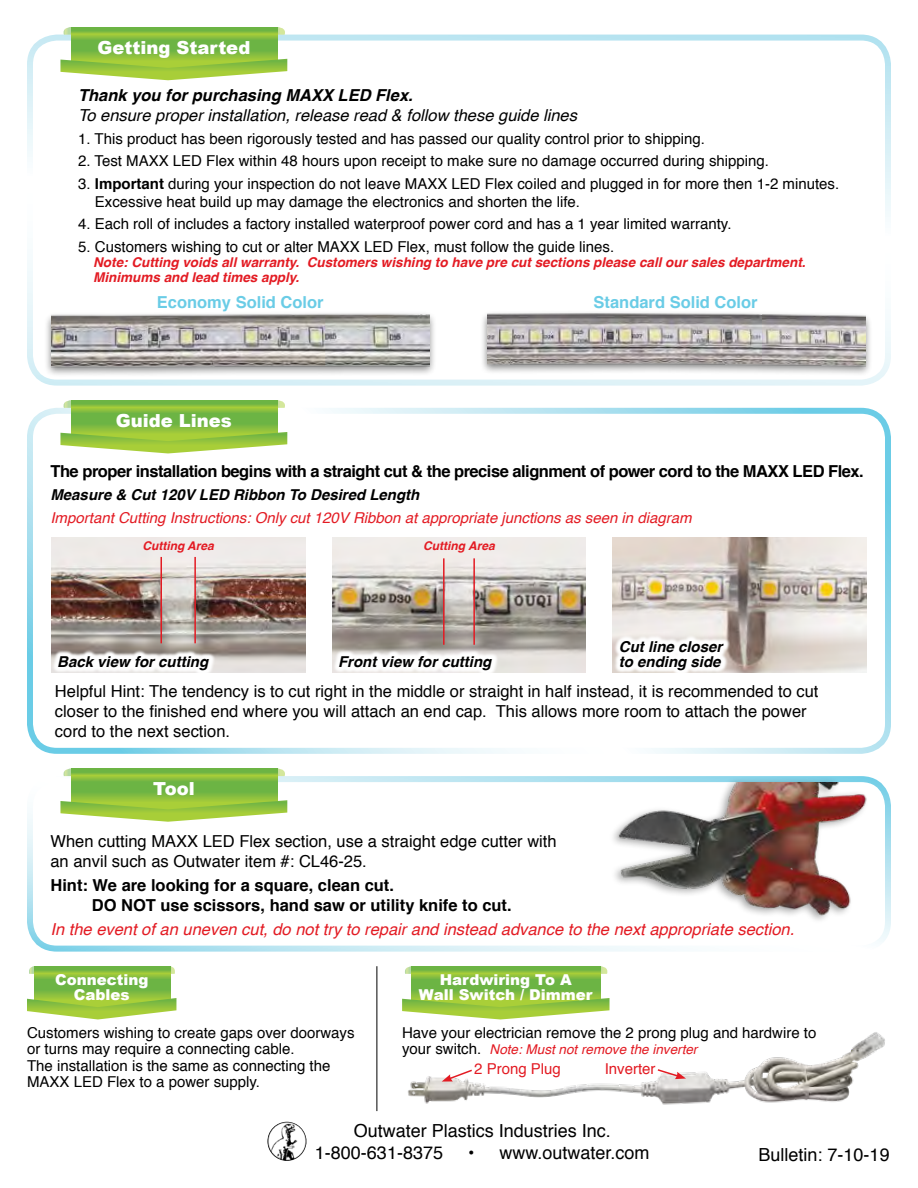
<style>
.page{position:relative;width:918px;height:1188px;background:#fff}
.page>*{position:absolute;margin:0;border:0;box-sizing:border-box;transform-origin:0 0}
.t1{font:18px/21.6px "Helvetica";color:#000}
.t2{font:900 18px "Arial";color:#fff}
.t3{font:16.5px/19.8px "Helvetica";color:#000}
.t4{font:700 16.5px "Helvetica";letter-spacing:-.03em;color:#000}
.t5{font:italic 16.5px "Helvetica";color:#e31b23}
.t6{font:700 16.5px/19.8px "Helvetica";color:#000}
.t7{font:italic 16.5px "Helvetica";color:#000}
.t8{font:700 16.5px "Helvetica";color:#6acce6}
.t9{font:italic 700 16.5px "Helvetica";color:#000}
.t10{font:15px/16.5px "Helvetica";color:#000}
.t11{font:italic 700 15px/15px "Helvetica";color:#000}
.t12{font:italic 15px "Helvetica";color:#e31b23}
.t13{font:900 15px/15px "Arial";color:#fff;text-align:center}
.t14{font:15px "Helvetica";color:#e31b23}
.t15{font:italic 700 13.5px/15px "Helvetica";color:#e31b23}
.t16{font:italic 13.5px "Helvetica";color:#e31b23}
.t17{font:italic 700 12px "Helvetica";color:#e31b23}
.s1{font-weight:700}
.s2{font-style:normal;font-size:15px;color:#000}
</style>
<div class="page">
<img style="left:408px;top:1032px;width:477px;height:73px">
<svg style="left:656px;top:1068px;width:30px;height:11px"></svg>
<svg style="left:442px;top:1068px;width:32px;height:14px"></svg>
<div style="left:27px;top:408px;width:864px;height:346px;border:6px solid #fff;border-radius:27px"></div>
<div style="left:27px;top:35px;width:864px;height:351px;border:6px solid #fff;border-radius:27px"></div>
<div style="left:27px;top:776px;width:864px;height:176px;border:6px solid #fff;border-radius:27px"></div>
<svg style="left:278px;top:27px;width:7px;height:8px"></svg>
<svg style="left:64px;top:27px;width:7px;height:8px"></svg>
<svg style="left:71px;top:27px;width:207px;height:32px;background:#7bba41"></svg>
<svg style="left:60px;top:59px;width:227px;height:21px"></svg>
<svg style="left:278px;top:768px;width:7px;height:8px"></svg>
<svg style="left:64px;top:768px;width:7px;height:8px"></svg>
<svg style="left:71px;top:768px;width:207px;height:32px;background:#7bb941"></svg>
<svg style="left:60px;top:800px;width:227px;height:22px"></svg>
<img style="left:267px;top:1122px;width:40px;height:39px;border-radius:20px">
<div style="left:609px;top:777px;width:260px;height:147px;background:#000;opacity:.35"></div>
<img style="left:608px;top:782px;width:264px;height:136px">
<img style="left:613px;top:538px;width:254px;height:135px">
<svg style="left:278px;top:400px;width:7px;height:8px"></svg>
<svg style="left:64px;top:400px;width:7px;height:8px"></svg>
<svg style="left:71px;top:400px;width:207px;height:32px;background:#7bb941"></svg>
<svg style="left:60px;top:432px;width:227px;height:21px"></svg>
<svg style="left:614px;top:634px;width:116px;height:39px"></svg>
<img style="left:332px;top:538px;width:254px;height:135px">
<img style="left:51px;top:538px;width:254px;height:135px">
<hr style="left:160px;top:557px;width:2px;height:86px;background:#e31b23">
<hr style="left:194px;top:557px;width:2px;height:86px;background:#e31b23">
<hr style="left:443px;top:558px;width:2px;height:87px;background:#e31b23">
<hr style="left:473px;top:558px;width:2px;height:87px;background:#e31b23">
<div style="left:479px;top:310px;width:394px;height:66px;background:#000;opacity:.5"></div>
<img style="left:487px;top:310px;width:378px;height:63px">
<div style="left:43px;top:311px;width:394px;height:66px;background:#000;opacity:.5"></div>
<img style="left:51px;top:311px;width:378px;height:62px">
<svg style="left:170px;top:966px;width:5px;height:8px"></svg>
<svg style="left:29px;top:966px;width:5px;height:8px"></svg>
<svg style="left:34px;top:966px;width:136px;height:32px;background:#7bb941"></svg>
<svg style="left:27px;top:998px;width:149px;height:21px"></svg>
<svg style="left:601px;top:966px;width:6px;height:8px"></svg>
<svg style="left:405px;top:966px;width:7px;height:8px"></svg>
<svg style="left:412px;top:966px;width:189px;height:32px;background:#7bb941"></svg>
<svg style="left:402px;top:998px;width:208px;height:21px"></svg>
<hr style="left:377px;top:966px;width:1px;height:145px;background:#000">
<svg style="left:332px;top:649px;width:167px;height:24px"></svg>
<svg style="left:52px;top:649px;width:164px;height:24px"></svg>
<p class="t2" style="left:97px;top:34px;width:154px">Getting Started</p>
<p class="t9" style="left:78px;top:82px;width:336px">Thank you for purchasing MAXX LED Flex.</p>
<p class="t7" style="left:78px;top:102px;width:500px">To ensure proper installation, release read &amp; follow these guide lines</p>
<p class="t10" style="left:78px;top:131px;width:628px">1. This product has been rigorously tested and has passed our quality control prior to shipping.</p>
<p class="t10" style="left:78px;top:153px;width:692px">2. Test MAXX LED Flex within 48 hours upon receipt to make sure no damage occurred during shipping.</p>
<p class="t10" style="left:95px;top:175px;width:746px;line-height:18px;text-indent:-17px">3. <span class="s1">Important</span> during your inspection do not leave MAXX LED Flex coiled and plugged in for more then 1-2 minutes.<br>Excessive heat build up may damage the electronics and shorten the life.</p>
<p class="t10" style="left:78px;top:216px;width:655px">4. Each roll of includes a factory installed waterproof power cord and has a 1 year limited warranty.</p>
<p class="t10" style="left:78px;top:239px;width:538px">5. Customers wishing to cut or alter MAXX LED Flex, must follow the guide lines.</p>
<p class="t15" style="left:93px;top:254px;width:714px">Note: Cutting voids all warranty. Customers wishing to have pre cut sections please call our sales department.<br>Minimums and lead times apply.</p>
<p class="t8" style="left:157px;top:289px;width:168px">Economy Solid Color</p>
<p class="t8" style="left:594px;top:289px;width:166px">Standard Solid Color</p>
<p class="t2" style="left:116px;top:407px;width:118px">Guide Lines</p>
<p class="t4" style="left:50px;top:458px;width:815px">The proper installation begins with a straight cut &amp; the precise alignment of power cord to the MAXX LED Flex.</p>
<p class="t11" style="left:50px;top:487px;width:370px">Measure &amp; Cut 120V LED Ribbon To Desired Length</p>
<p class="t12" style="left:50px;top:506px;width:643px">Important Cutting Instructions: Only cut 120V Ribbon at appropriate junctions as seen in diagram</p>
<p class="t17" style="left:142px;top:536px;width:73px">Cutting Area</p>
<p class="t17" style="left:423px;top:536px;width:73px">Cutting Area</p>
<p class="t11" style="left:57px;top:654px;width:152px">Back view for cutting</p>
<p class="t11" style="left:338px;top:654px;width:155px">Front view for cutting</p>
<p class="t11" style="left:619px;top:639px;width:105px">Cut line closer to ending side</p>
<p class="t3" style="left:55px;top:682px;width:765px">Helpful Hint: The tendency is to cut right in the middle or straight in half instead, it is recommended to cut closer to the finished end where you will attach an end cap. This allows more room to attach the power cord to the next section.</p>
<p class="t2" style="left:153px;top:776px;width:43px">Tool</p>
<p class="t3" style="left:50px;top:832px;width:508px">When cutting MAXX LED Flex section, use a straight edge cutter with an anvil such as Outwater item #: CL46-25.</p>
<p class="t6" style="left:92px;top:876px;width:421px;text-indent:-41px">Hint: We are looking for a square, clean cut.<br>DO NOT use scissors, hand saw or utility knife to cut.</p>
<p class="t5" style="left:50px;top:916px;width:745px">In the event of an uneven cut, do not try to repair and instead advance to the next appropriate section.</p>
<p class="t13" style="left:55px;top:972px;width:95px">Connecting<br>Cables</p>
<p class="t13" style="left:419px;top:972px;width:175px">Hardwiring To A<br>Wall Switch / Dimmer</p>
<p class="t10" style="left:27px;top:1025px;width:329px">Customers wishing to create gaps over doorways or turns may require a connecting cable.<br>The installation is the same as connecting the MAXX LED Flex to a power supply.</p>
<p class="t10" style="left:402px;top:1025px;width:416px">Have your electrician remove the 2 prong plug and hardwire to</p>
<p class="t16" style="left:402px;top:1039px;width:297px"><span class="s2">your switch.</span> Note: Must not remove the inverter</p>
<p class="t14" style="left:474px;top:1058px;width:88px">2 Prong Plug</p>
<p class="t14" style="left:605px;top:1058px;width:52px">Inverter</p>
<p class="t1" style="left:315px;top:1121px;width:297px;text-indent:39px">Outwater Plastics Industries Inc.<br>1-800-631-8375</p>
<p class="t1" style="left:468px;top:1142px;width:183px">• www.outwater.com</p>
<p class="t1" style="left:759px;top:1144px;width:133px">Bulletin: 7-10-19</p>
</div>
